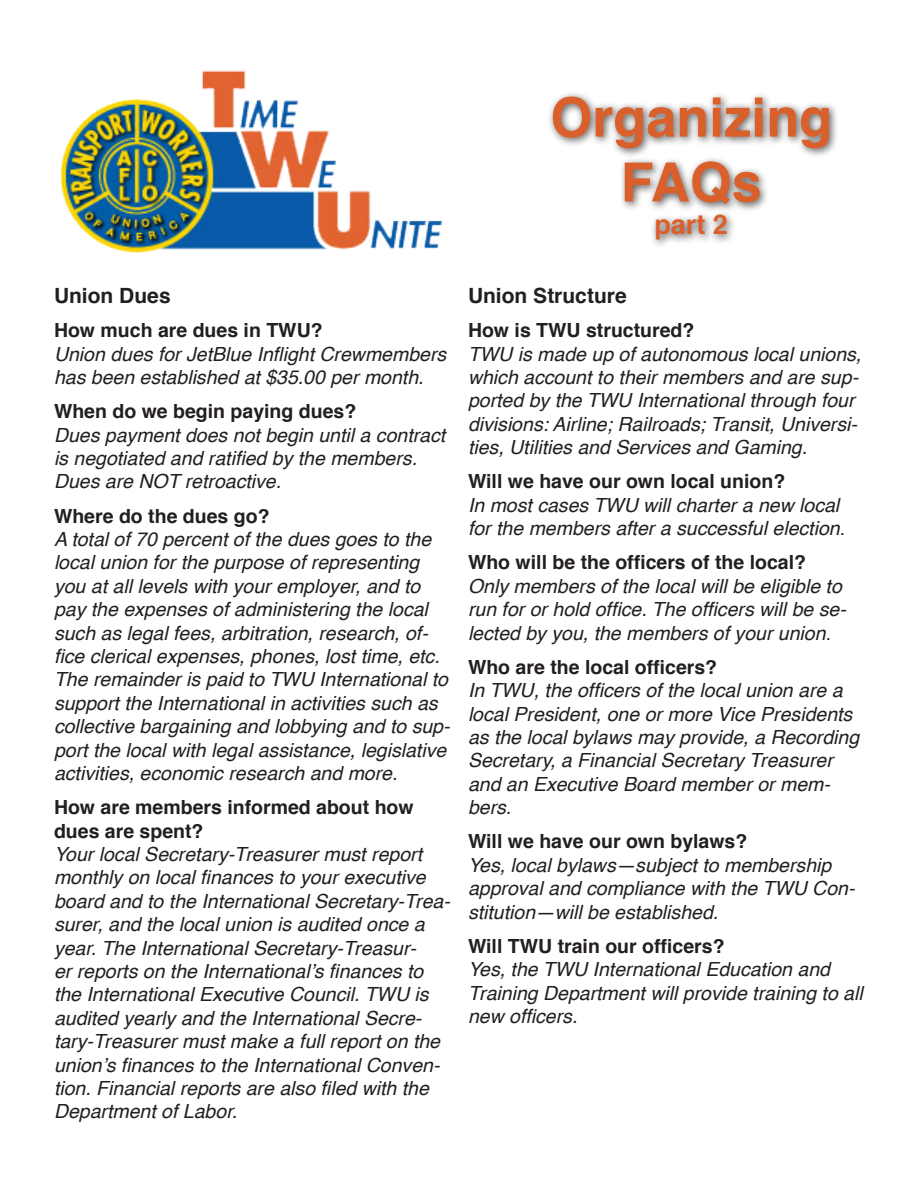
<style>
.page{position:relative;width:918px;height:1188px;background:#fff}
.page>*{position:absolute;margin:0;border:0;box-sizing:border-box;transform-origin:0 0}
.t1{font:700 54px/64.8px "Helvetica";color:#da602b;text-align:center}
.t2{font:700 27px "Helvetica";color:#da602b}
.t3{font:700 21px "Helvetica";color:#231f20}
.t4{font:italic 19.5px/23.4px "Helvetica";color:#231f20}
.t5{font:700 19.5px/23.4px "Helvetica";color:#231f20}
.s1{font-style:normal}
</style>
<div class="page">
<div style="left:547px;top:91px;width:292px;height:158px;background:#231f20;opacity:.75"></div>
<img style="left:60px;top:70px;width:383px;height:183px">
<p class="t1" style="left:550px;top:86px;width:284px">Organizing<br>FAQs</p>
<p class="t2" style="left:654px;top:203px;width:75px">part 2</p>
<p class="t3" style="left:54px;top:279px;width:118px">Union Dues</p>
<p class="t5" style="left:54px;top:319px;width:270px">How much are dues in TWU?</p>
<p class="t4" style="left:54px;top:343px;width:394px">Union dues for JetBlue Inflight Crewmembers has been established at $35.00 per month.</p>
<p class="t5" style="left:54px;top:400px;width:304px">When do we begin paying dues?</p>
<p class="t4" style="left:54px;top:424px;width:393px">Dues payment does not begin until a contract is negotiated and ratified by the members.<br>Dues are NOT retroactive.</p>
<p class="t5" style="left:54px;top:504px;width:217px">Where do the dues go?</p>
<p class="t4" style="left:54px;top:528px;width:379px">A total of 70 percent of the dues goes to the local union for the purpose of representing you at all levels with your employer, and to pay the expenses of administering the local</p>
<p class="t4" style="left:54px;top:622px;width:396px">such as legal fees, arbitration, research, of&shy;fice clerical expenses, phones, lost time, etc.<br>The remainder is paid to TWU International to support the International in activities such as</p>
<p class="t4" style="left:54px;top:715px;width:398px">collective bargaining and lobbying and to sup&shy;port the local with legal assistance, legislative activities, economic research and more.</p>
<p class="t5" style="left:54px;top:796px;width:361px">How are members informed about how dues are spent?</p>
<p class="t4" style="left:54px;top:843px;width:398px">Your local Secretary-Treasurer must report monthly on local finances to your executive board and to the International Secretary-Trea&shy;surer, and the local union is audited once a year. The International Secretary-Treasur-<br>er reports on the International’s finances to the International Executive Council. TWU is audited yearly and the International Secre&shy;tary-Treasurer must make a full report on the union’s finances to the International Conven&shy;tion. Financial reports are also filed with the Department of Labor.</p>
<p class="t3" style="left:468px;top:279px;width:160px">Union Structure</p>
<p class="t5" style="left:468px;top:319px;width:228px">How is TWU structured?</p>
<p class="t4" style="left:468px;top:343px;width:395px">TWU is made up of autonomous local unions, which account to their members and are sup&shy;ported by the TWU International through four divisions: Airline; Railroads; Transit, Universi&shy;ties, Utilities and Services and Gaming.</p>
<p class="t5" style="left:468px;top:470px;width:319px">Will we have our own local union?</p>
<p class="t4" style="left:468px;top:494px;width:379px">In most cases TWU will charter a new local for the members after a successful election<span class="s1">.</span></p>
<p class="t5" style="left:468px;top:551px;width:340px">Who will be the officers of the local?</p>
<p class="t4" style="left:468px;top:575px;width:380px">Only members of the local will be eligible to run for or hold office. The officers will be se&shy;lected by you, the members of your union<span class="s1">.</span></p>
<p class="t5" style="left:468px;top:656px;width:251px">Who are the local officers?</p>
<p class="t4" style="left:468px;top:679px;width:393px">In TWU, the officers of the local union are a local President, one or more Vice Presidents as the local bylaws may provide, a Recording Secretary, a Financial Secretary Treasurer and an Executive Board member or mem&shy;bers.</p>
<p class="t5" style="left:468px;top:830px;width:281px">Will we have our own bylaws?</p>
<p class="t4" style="left:468px;top:854px;width:389px">Yes, local bylaws—subject to membership approval and compliance with the TWU Con&shy;stitution—will be established.</p>
<p class="t5" style="left:468px;top:935px;width:258px">Will TWU train our officers?</p>
<p class="t4" style="left:468px;top:958px;width:396px">Yes, the TWU International Education and<br>Training Department will provide training to all new officers.</p>
</div>
